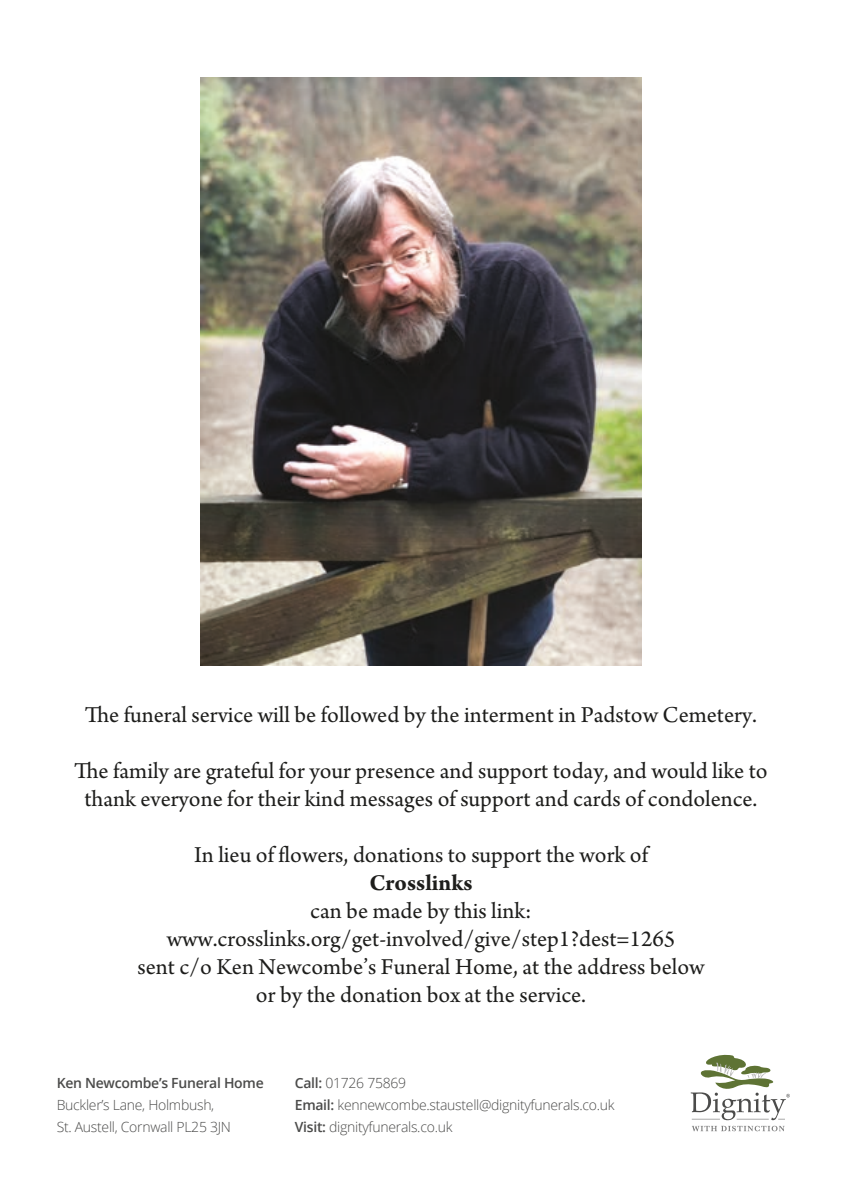
<style>
.page{position:relative;width:842px;height:1191px;background:#fff}
.page>*{position:absolute;margin:0;border:0;box-sizing:border-box;transform-origin:0 0}
.t1{font:24px/28px "Arno Pro";color:#1d1d1b;text-align:center}
.t2{font:700 24px "Arno Pro";color:#1d1d1b}
.t3{font:300 14px/22px "Open Sans";letter-spacing:-.02em;color:#4b4b4a}
.t4{font:600 14px "Open Sans";letter-spacing:-.02em;color:#4b4b4a}
.s1{font-weight:600}
</style>
<div class="page">
<img style="left:200px;top:77px;width:442px;height:589px">
<svg style="left:691px;top:1054px;width:99px;height:77px"></svg>
<p class="t1" style="left:85px;top:702px;width:674px">The funeral service will be followed by the interment in Padstow Cemetery.</p>
<p class="t1" style="left:74px;top:758px;width:695px">The family are grateful for your presence and support today, and would like to thank everyone for their kind messages of support and cards of condolence.</p>
<p class="t1" style="left:194px;top:842px;width:455px">In lieu of flowers, donations to support the work of</p>
<p class="t2" style="left:369px;top:869px;width:105px">Crosslinks</p>
<p class="t1" style="left:138px;top:898px;width:568px">can be made by this link: www.crosslinks.org/get-involved/give/step1?dest=1265<br>sent c/o Ken Newcombe’s Funeral Home, at the address below or by the donation box at the service.</p>
<p class="t4" style="left:57px;top:1073px;width:209px">Ken Newcombe’s Funeral Home</p>
<p class="t3" style="left:57px;top:1093px;width:176px">Buckler’s Lane, Holmbush,<br>St. Austell, Cornwall PL25 3JN</p>
<p class="t3" style="left:295px;top:1071px;width:321px"><span class="s1">Call:</span> 01726 75869<br><span class="s1">Email:</span> kennewcombe.staustell@dignityfunerals.co.uk<br><span class="s1">Visit:</span> dignityfunerals.co.uk</p>
</div>
